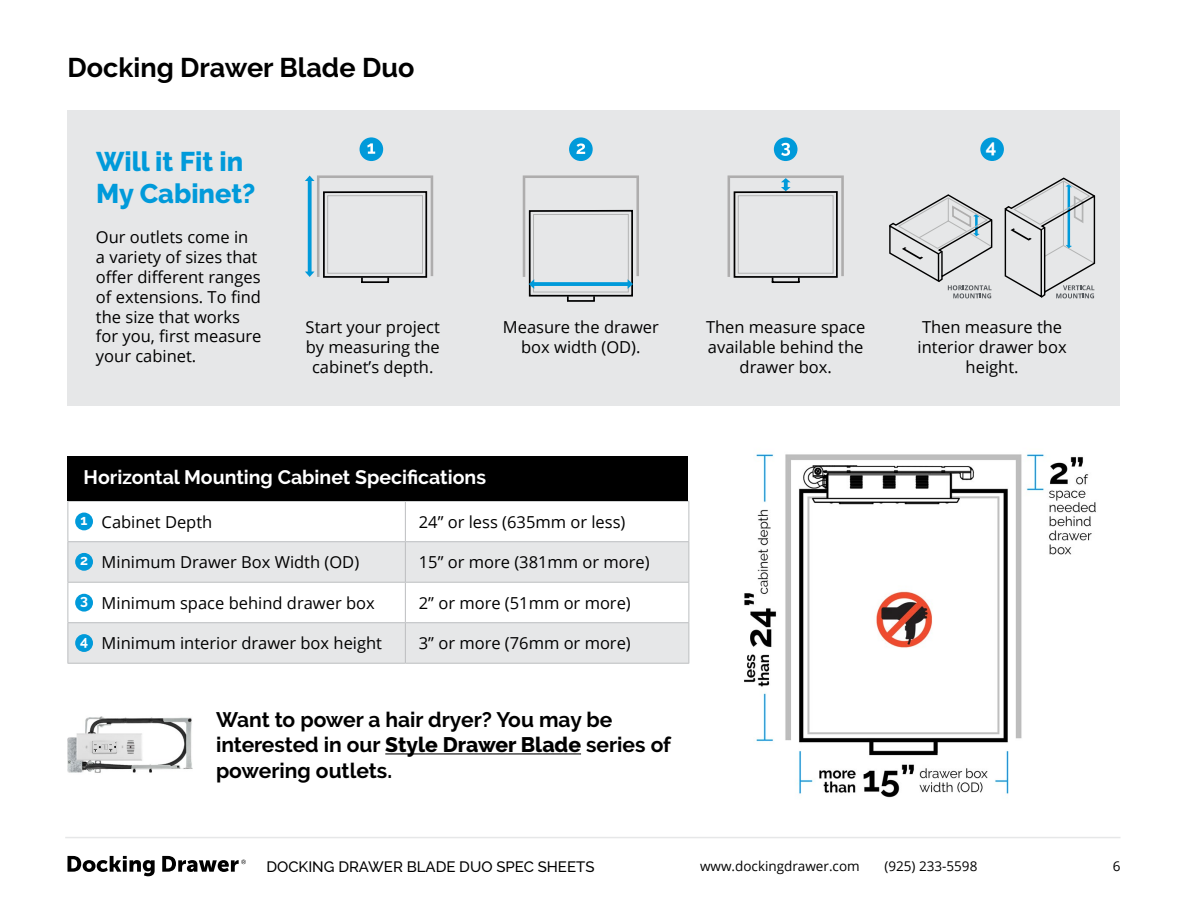
<style>
.page{position:relative;width:1188px;height:918px;background:#fff}
.page>*{position:absolute;margin:0;border:0;box-sizing:border-box;transform-origin:0 0}
.t1{font:700 27px "Raleway";color:#000}
.t2{font:800 27px/32.4px "Raleway";color:#009ada}
.t3{font:700 21px/25.2px "Raleway";color:#000}
.t4{font:700 19.5px "Raleway";color:#fff}
.t5{font:700 18.6px "Raleway";color:#fff}
.t6{font:16.5px/19.8px "Open Sans";color:#000;text-align:center}
.t7{font:500 15px "Raleway";color:#000}
.t8{font:700 14.1px "Raleway";color:#fff}
.t9{font:13.5px "Open Sans";color:#000}
.s1{font-weight:800}
</style>
<div class="page">
<svg style="left:68px;top:856px;width:178px;height:20px"></svg>
<hr style="left:65px;top:837px;width:1056px;height:1px;background:#e6e7e8">
<div style="left:68px;top:110px;width:1052px;height:295px;background:#e6e7e8"></div>
<hr style="left:772px;top:281px;width:28px;height:2px;background:#000">
<svg style="left:728px;top:175px;width:116px;height:107px"></svg>
<div style="left:774px;top:137px;width:23px;height:24px;background:#009ada;border-radius:50%"></div>
<svg style="left:781px;top:143px;width:9px;height:13px"></svg>
<svg style="left:69px;top:542px;width:619px;height:121px;fill:#e6e7e8"></svg>
<hr style="left:68px;top:501px;width:337px;height:1px;background:#bcbec0">
<hr style="left:68px;top:502px;width:1px;height:39px;background:#bcbec0">
<hr style="left:405px;top:501px;width:284px;height:1px;background:#bcbec0">
<hr style="left:405px;top:502px;width:1px;height:39px;background:#bcbec0">
<hr style="left:688px;top:502px;width:1px;height:39px;background:#bcbec0">
<hr style="left:68px;top:541px;width:337px;height:1px;background:#bcbec0">
<hr style="left:68px;top:542px;width:1px;height:40px;background:#bcbec0">
<hr style="left:405px;top:541px;width:284px;height:1px;background:#bcbec0">
<hr style="left:405px;top:542px;width:1px;height:40px;background:#bcbec0">
<hr style="left:688px;top:542px;width:1px;height:40px;background:#bcbec0">
<hr style="left:68px;top:582px;width:337px;height:1px;background:#bcbec0">
<hr style="left:68px;top:583px;width:1px;height:39px;background:#bcbec0">
<hr style="left:405px;top:582px;width:284px;height:1px;background:#bcbec0">
<hr style="left:405px;top:583px;width:1px;height:39px;background:#bcbec0">
<hr style="left:688px;top:583px;width:1px;height:39px;background:#bcbec0">
<hr style="left:68px;top:622px;width:337px;height:1px;background:#bcbec0">
<hr style="left:68px;top:623px;width:1px;height:40px;background:#bcbec0">
<hr style="left:405px;top:622px;width:284px;height:1px;background:#bcbec0">
<hr style="left:405px;top:623px;width:1px;height:40px;background:#bcbec0">
<hr style="left:688px;top:623px;width:1px;height:40px;background:#bcbec0">
<hr style="left:68px;top:663px;width:337px;height:1px;background:#bcbec0">
<hr style="left:405px;top:663px;width:284px;height:1px;background:#bcbec0">
<img style="left:744px;top:454px;width:352px;height:344px">
<div style="left:68px;top:456px;width:620px;height:45px;background:#000"></div>
<div style="left:980px;top:137px;width:24px;height:24px;background:#009ada;border-radius:50%"></div>
<svg style="left:889px;top:194px;width:104px;height:104px"></svg>
<svg style="left:1004px;top:178px;width:91px;height:120px"></svg>
<hr style="left:361px;top:281px;width:28px;height:2px;background:#000">
<svg style="left:305px;top:175px;width:128px;height:107px"></svg>
<div style="left:360px;top:137px;width:23px;height:24px;background:#009ada;border-radius:50%"></div>
<svg style="left:368px;top:143px;width:7px;height:11px"></svg>
<div style="left:529px;top:210px;width:104px;height:87px;border:2px solid #000"></div>
<div style="left:533px;top:214px;width:96px;height:78px;border:1px solid #b3b4b4"></div>
<hr style="left:567px;top:300px;width:28px;height:2px;background:#000">
<svg style="left:523px;top:175px;width:116px;height:114px"></svg>
<div style="left:569px;top:137px;width:24px;height:24px;background:#009ada;border-radius:50%"></div>
<svg style="left:576px;top:143px;width:9px;height:11px"></svg>
<div style="left:75px;top:513px;width:18px;height:17px;background:#009ada;border-radius:50%"></div>
<div style="left:75px;top:553px;width:18px;height:18px;background:#009ada;border-radius:50%"></div>
<div style="left:75px;top:594px;width:18px;height:18px;background:#009ada;border-radius:50%"></div>
<div style="left:75px;top:634px;width:18px;height:18px;background:#009ada;border-radius:50%"></div>
<hr style="left:385px;top:753px;width:196px;height:1px;background:#000">
<img style="left:68px;top:716px;width:125px;height:57px">
<h1 class="t1" style="left:68px;top:52px;width:348px">Docking Drawer Blade Duo</h1>
<h1 class="t2" style="left:96px;top:145px;width:161px">Will it Fit in<br>My Cabinet?</h1>
<p class="t6" style="left:96px;top:227px;width:167px;text-align:left">Our outlets come in a variety of sizes that offer different ranges of extensions. To find the size that works for you, first measure your cabinet.</p>
<p class="t6" style="left:306px;top:317px;width:136px">Start your project by measuring the cabinet’s depth.</p>
<p class="t6" style="left:503px;top:317px;width:157px">Measure the drawer box width (OD).</p>
<p class="t6" style="left:706px;top:317px;width:161px">Then measure space available behind the drawer box.</p>
<p class="t4" style="left:84px;top:466px;width:404px">Horizontal Mounting Cabinet Specifications</p>
<p class="t8" style="left:81px;top:512px;width:8px">1</p>
<p class="t8" style="left:80px;top:552px;width:9px">2</p>
<p class="t8" style="left:80px;top:592px;width:9px">3</p>
<p class="t8" style="left:80px;top:633px;width:10px">4</p>
<p class="t6" style="left:102px;top:511px;width:112px">Cabinet Depth</p>
<p class="t6" style="left:419px;top:511px;width:208px">24” or less (635mm or less)</p>
<p class="t6" style="left:102px;top:552px;width:259px">Minimum Drawer Box Width (OD)</p>
<p class="t6" style="left:419px;top:552px;width:232px">15” or more (381mm or more)</p>
<p class="t6" style="left:102px;top:592px;width:275px">Minimum space behind drawer box</p>
<p class="t6" style="left:419px;top:592px;width:213px">2” or more (51mm or more)</p>
<p class="t6" style="left:102px;top:633px;width:282px">Minimum interior drawer box height</p>
<p class="t6" style="left:419px;top:633px;width:213px">3” or more (76mm or more)</p>
<p class="t3" style="left:216px;top:707px;width:457px">Want to power a hair dryer? You may be interested in our <span class="s1">Style Drawer Blade</span> series of powering outlets.</p>
<p class="t5" style="left:986px;top:136px;width:12px">4</p>
<p class="t6" style="left:918px;top:317px;width:151px">Then measure the interior drawer box height.</p>
<p class="t7" style="left:266px;top:858px;width:330px">DOCKING DRAWER BLADE DUO SPEC SHEETS</p>
<p class="t9" style="left:700px;top:857px;width:161px">www.dockingdrawer.com</p>
<p class="t9" style="left:884px;top:857px;width:95px">(925) 233-5598</p>
<p class="t9" style="left:1113px;top:857px;width:9px">6</p>
</div>
